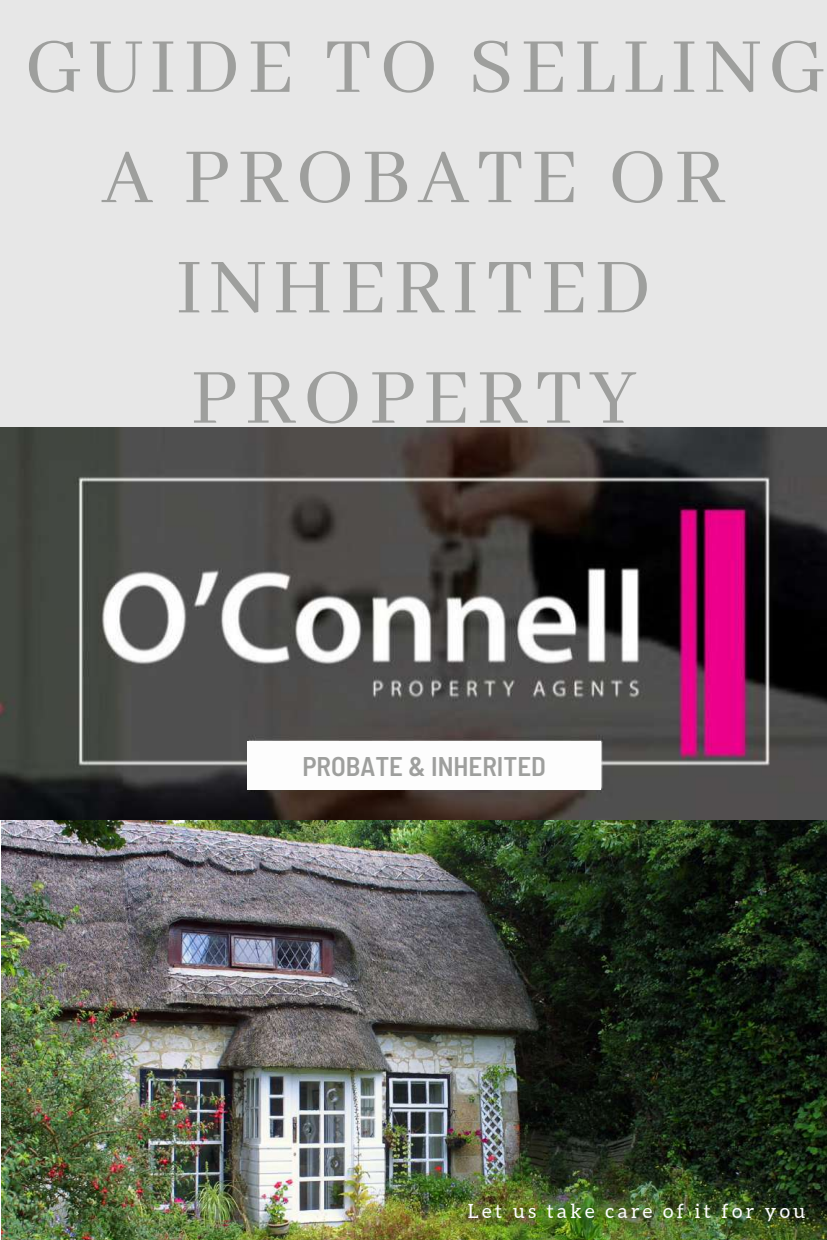
<style>
.page{position:relative;width:827px;height:1240px;background:#fff}
.page>*{position:absolute;margin:0;border:0;box-sizing:border-box;transform-origin:0 0}
.t1{font:85.95px/110.2px "Abhaya Libre";letter-spacing:.08em;color:#9e9f9d;text-align:center}
.t2{font:600 semi-condensed 27px "Barlow";color:#9e9f9d}
.t3{font:19.5px "Aleo";letter-spacing:.17em;color:#fdfdfd}
</style>
<div class="page">
<div style="left:0;top:0;width:827px;height:430px;background:#e7e7e7"></div>
<img style="left:1px;top:819px;width:826px;height:421px">
<img style="left:0;top:428px;width:827px;height:391px">
<div style="left:248px;top:741px;width:353px;height:48px;background:#fdfdfd"></div>
<p class="t1" style="left:24px;top:15px;width:803px">GUIDE TO SELLING<br>A PROBATE OR<br>INHERITED<br>PROPERTY</p>
<p class="t2" style="left:302px;top:749px;width:245px">PROBATE &amp; INHERITED</p>
<p class="t3" style="left:468px;top:1200px;width:339px">Let us take care of it for you</p>
</div>
